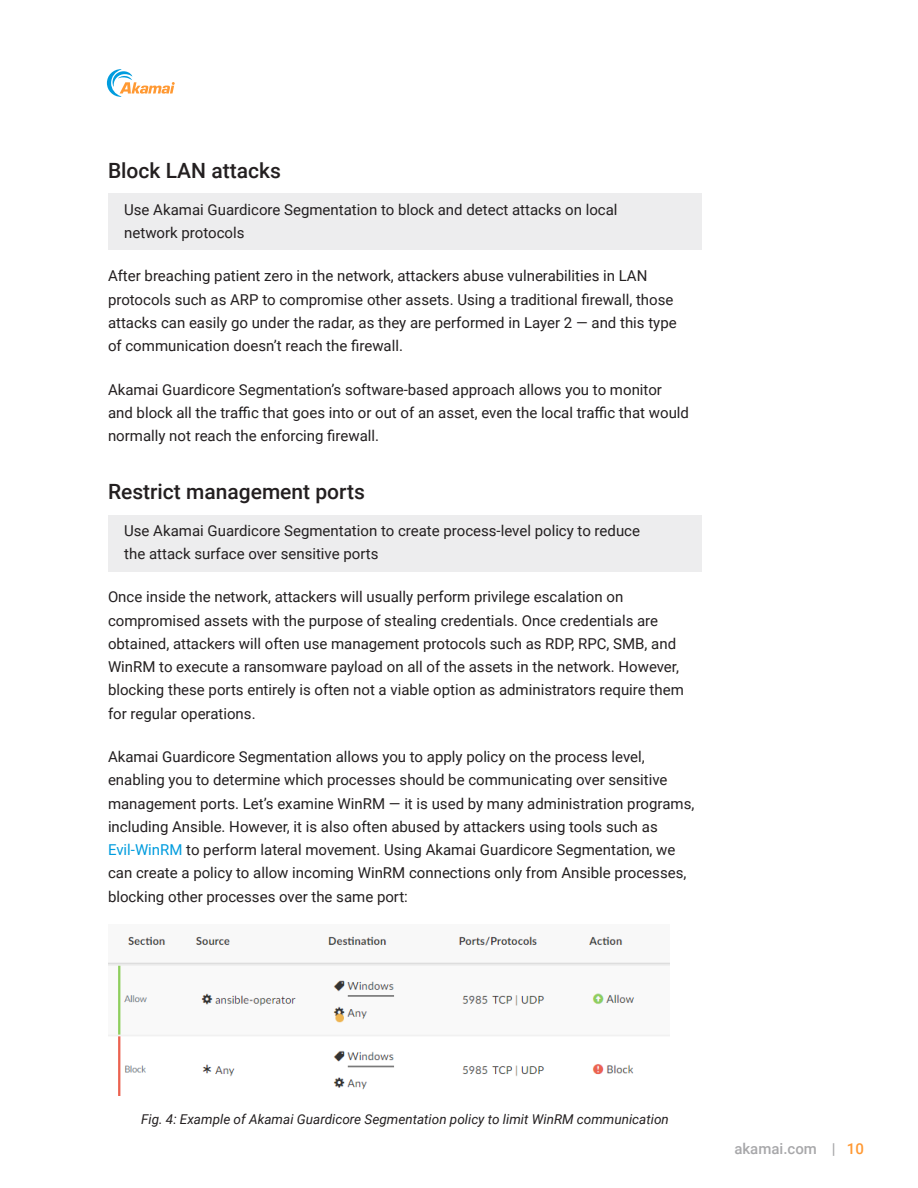
<style>
.page{position:relative;width:918px;height:1188px;background:#fff}
.page>*{position:absolute;margin:0;border:0;box-sizing:border-box;transform-origin:0 0}
.H2_-_Subheading{font:500 21px "Roboto";color:#231f20}
.Body{font:15px/23.2px "Roboto";color:#231f20}
.t1{font:500 15px "Roboto";color:#a8a8aa}
.Body-2{font:italic 13.5px "Roboto";color:#231f20}
.s1{color:#009cde}
.s2{color:#f93}
</style>
<div class="page">
<svg style="left:107px;top:69px;width:68px;height:28px"></svg>
<div style="left:108px;top:193px;width:594px;height:56px;background:#ededee"></div>
<div style="left:108px;top:515px;width:594px;height:56px;background:#ededee"></div>
<img style="left:108px;top:936px;width:562px;height:159px">
<p class="H2_-_Subheading" style="left:108px;top:156px;width:174px">Block LAN attacks</p>
<p class="Body" style="left:124px;top:197px;width:495px">Use Akamai Guardicore Segmentation to block and detect attacks on local network protocols</p>
<p class="Body" style="left:108px;top:264px;width:570px">After breaching patient zero in the network, attackers abuse vulnerabilities in LAN protocols such as ARP to compromise other assets. Using a traditional firewall, those attacks can easily go under the radar, as they are performed in Layer 2 — and this type of communication doesn’t reach the firewall.</p>
<p class="Body" style="left:108px;top:377px;width:583px">Akamai Guardicore Segmentation’s software-based approach allows you to monitor and block all the traffic that goes into or out of an asset, even the local traffic that would normally not reach the enforcing firewall.</p>
<p class="H2_-_Subheading" style="left:108px;top:477px;width:258px">Restrict management ports</p>
<p class="Body" style="left:124px;top:518px;width:517px">Use Akamai Guardicore Segmentation to create process-level policy to reduce the attack surface over sensitive ports</p>
<p class="Body" style="left:108px;top:585px;width:577px">Once inside the network, attackers will usually perform privilege escalation on compromised assets with the purpose of stealing credentials. Once credentials are obtained, attackers will often use management protocols such as RDP, RPC, SMB, and WinRM to execute a ransomware payload on all of the assets in the network. However, blocking these ports entirely is often not a viable option as administrators require them for regular operations.</p>
<p class="Body" style="left:108px;top:744px;width:588px">Akamai Guardicore Segmentation allows you to apply policy on the process level, enabling you to determine which processes should be communicating over sensitive management ports. Let’s examine WinRM — it is used by many administration programs, including Ansible. However, it is also often abused by attackers using tools such as <span class="s1">Evil-WinRM</span> to perform lateral movement. Using Akamai Guardicore Segmentation, we can create a policy to allow incoming WinRM connections only from Ansible processes, blocking other processes over the same port:</p>
<p class="Body-2" style="left:141px;top:1110px;width:529px">Fig. 4: Example of Akamai Guardicore Segmentation policy to limit WinRM communication</p>
<p class="t1" style="left:734px;top:1139px;width:131px">akamai.com | <span class="s2">10</span></p>
</div>
